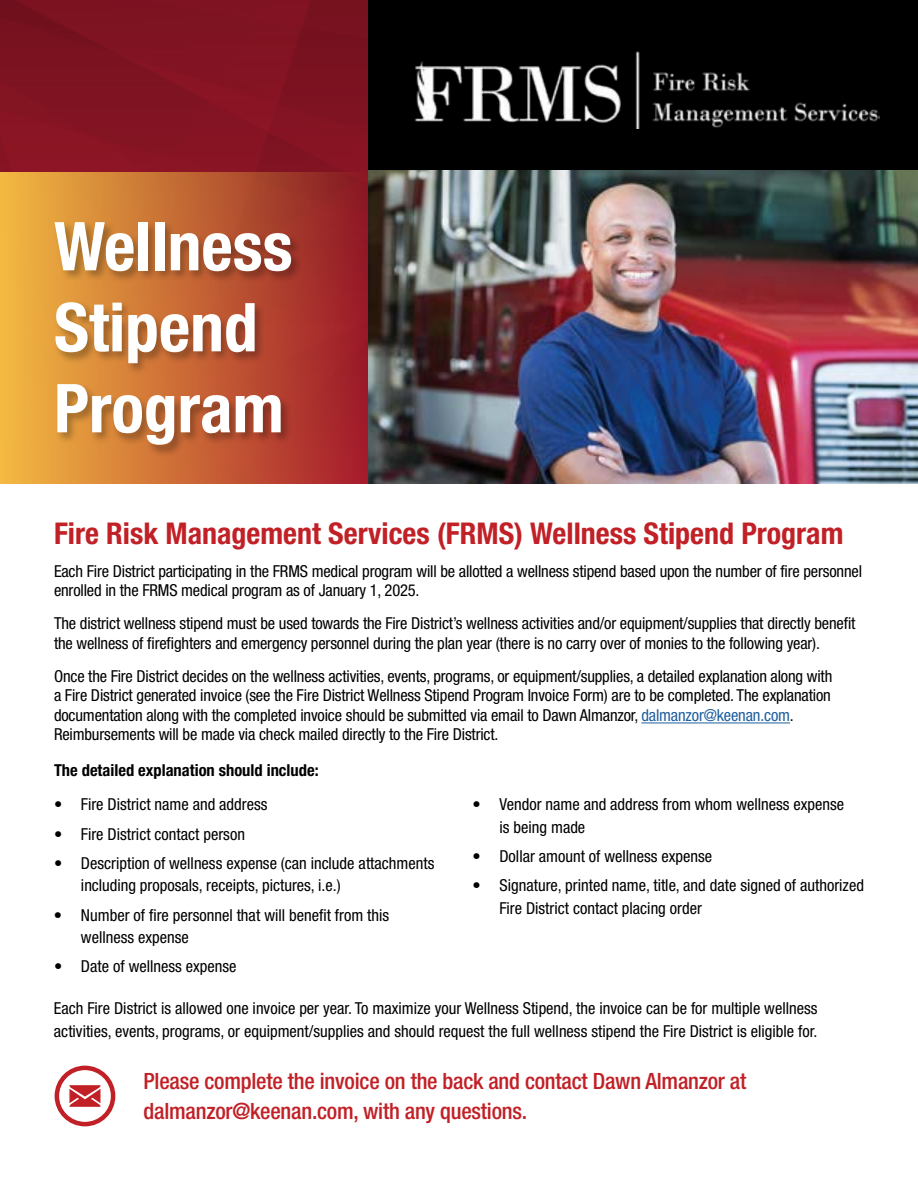
<style>
.page{position:relative;width:918px;height:1188px;background:#fff}
.page>*{position:absolute;margin:0;border:0;box-sizing:border-box;transform-origin:0 0}
.t1{font:700 condensed 67.5px/81px "Helvetica Neue LT Std";color:#fff}
.t2{font:700 condensed 30px "Helvetica Neue LT Std";color:#c12026}
.t3{font:500 condensed 22.5px/30px "Helvetica Neue LT Std";letter-spacing:-.01em;color:#c12026}
.t4{font:condensed 16.5px/19.5px "Helvetica Neue LT Std";letter-spacing:-.01em;color:#000}
.t5{font:700 condensed 16.5px "Helvetica Neue LT Std";color:#000}
.s1{color:#205f9e}
</style>
<div class="page">
<div style="left:0;top:0;width:918px;height:484px;background:#801322"></div>
<div style="left:368px;top:0;width:550px;height:172px;background:#000"></div>
<img style="left:415px;top:51px;width:465px;height:78px">
<img style="left:368px;top:171px;width:550px;height:313px">
<svg style="left:0;top:172px;width:368px;height:312px;background:#c46734"></svg>
<div style="left:53px;top:221px;width:249px;height:236px;background:#000;opacity:.3"></div>
<hr style="left:641px;top:723px;width:149px;height:1px;background:#205f9e">
<div style="left:55px;top:1066px;width:60px;height:60px;border:4px solid #c12026;border-radius:50%"></div>
<svg style="left:69px;top:1085px;width:31px;height:22px"></svg>
<h1 class="t1" style="left:54px;top:205px;width:240px">Wellness<br>Stipend<br>Program</h1>
<h2 class="t2" style="left:54px;top:515px;width:791px">Fire Risk Management Services (FRMS) Wellness Stipend Program</h2>
<p class="t4" style="left:54px;top:561px;width:810px">Each Fire District participating in the FRMS medical program will be allotted a wellness stipend based upon the number of fire personnel enrolled in the FRMS medical program as of January 1, 2025.</p>
<p class="t4" style="left:54px;top:613px;width:803px">The district wellness stipend must be used towards the Fire District’s wellness activities and/or equipment/supplies that directly benefit the wellness of firefighters and emergency personnel during the plan year (there is no carry over of monies to the following year).</p>
<p class="t4" style="left:54px;top:666px;width:780px">Once the Fire District decides on the wellness activities, events, programs, or equipment/supplies, a detailed explanation along with a Fire District generated invoice (see the Fire District Wellness Stipend Program Invoice Form) are to be completed. The explanation documentation along with the completed invoice should be submitted via email to Dawn Almanzor, <span class="s1">dalmanzor@keenan.com</span>.<br>Reimbursements will be made via check mailed directly to the Fire District.</p>
<p class="t5" style="left:54px;top:760px;width:266px">The detailed explanation should include:</p>
<p class="t4" style="left:54px;top:795px;width:215px">• Fire District name and address</p>
<p class="t4" style="left:54px;top:824px;width:192px">• Fire District contact person</p>
<p class="t4" style="left:81px;top:852px;width:355px;line-height:22.5px;text-indent:-27px">• Description of wellness expense (can include attachments including proposals, receipts, pictures, i.e.)</p>
<p class="t4" style="left:81px;top:903px;width:310px;line-height:22.5px;text-indent:-27px">• Number of fire personnel that will benefit from this wellness expense</p>
<p class="t4" style="left:54px;top:957px;width:184px">• Date of wellness expense</p>
<p class="t4" style="left:499px;top:793px;width:346px;line-height:22.5px;text-indent:-27px">• Vendor name and address from whom wellness expense is being made</p>
<p class="t4" style="left:472px;top:847px;width:241px">• Dollar amount of wellness expense</p>
<p class="t4" style="left:499px;top:874px;width:366px;line-height:22.5px;text-indent:-27px">• Signature, printed name, title, and date signed of authorized<br>Fire District contact placing order</p>
<p class="t4" style="left:54px;top:997px;width:765px;line-height:22.5px">Each Fire District is allowed one invoice per year. To maximize your Wellness Stipend, the invoice can be for multiple wellness activities, events, programs, or equipment/supplies and should request the full wellness stipend the Fire District is eligible for.</p>
<h3 class="t3" style="left:144px;top:1066px;width:604px">Please complete the invoice on the back and contact Dawn Almanzor at dalmanzor@keenan.com, with any questions.</h3>
</div>
